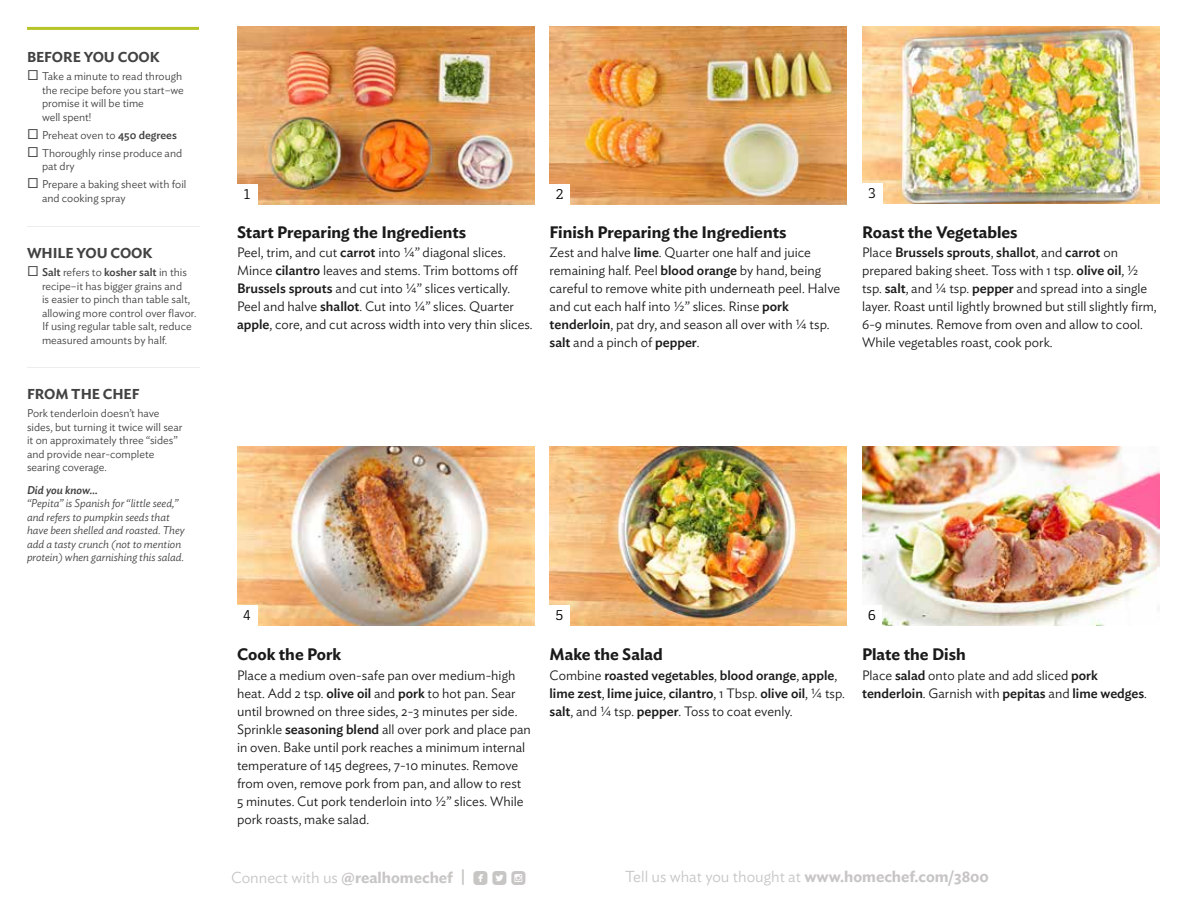
<style>
.page{position:relative;width:1188px;height:918px;background:#fff}
.page>*{position:absolute;margin:0;border:0;box-sizing:border-box;transform-origin:0 0}
.t1{font:17.1px "Mono Social Icons Font";color:#c7c6c5}
.t2{font:600 16.5px "Ideal Sans";color:#1a1a1a}
.t3{font:300 15.75px "Ideal Sans";color:#c7c6c5}
.t4{font:600 14.25px "Ideal Sans";letter-spacing:-.005em;color:#414241}
.t5{font:300 13.5px/18px "Ideal Sans";color:#1a1a1a}
.t6{font:500 13.5px/18px "Ideal Sans";color:#1a1a1a}
.t7{font:13.5px "Decour";color:#000}
.t8{font:300 11.25px/13.5px "Ideal Sans";color:#414241}
.t9{font:italic 300 11.25px/13.5px "Ideal Sans";color:#414241}
.t10{font:italic 500 11.25px "Ideal Sans";color:#414241}
.s1{font-weight:500}
.s2{font-weight:300}
.s3{font-family:"Ideal Sans";font-weight:300;font-size:15.75px}
.s4{font-family:"Ideal Sans";font-weight:600;font-size:15.75px}
.s5{font-weight:600}
</style>
<div class="page">
<img style="left:237px;top:27px;width:297px;height:177px">
<img style="left:237px;top:447px;width:297px;height:178px">
<img style="left:862px;top:26px;width:297px;height:177px">
<img style="left:862px;top:447px;width:297px;height:178px">
<img style="left:550px;top:27px;width:297px;height:177px">
<img style="left:550px;top:447px;width:297px;height:178px">
<div style="left:237px;top:184px;width:20px;height:20px;background:#fff"></div>
<div style="left:237px;top:605px;width:20px;height:20px;background:#fff"></div>
<div style="left:550px;top:605px;width:20px;height:20px;background:#fff"></div>
<div style="left:862px;top:605px;width:20px;height:20px;background:#fff"></div>
<div style="left:550px;top:184px;width:20px;height:20px;background:#fff"></div>
<div style="left:862px;top:183px;width:20px;height:20px;background:#fff"></div>
<hr style="left:27px;top:27px;width:172px;height:3px;background:#b5c428">
<hr style="left:27px;top:367px;width:172px;height:1px;background:#eceded">
<hr style="left:27px;top:226px;width:172px;height:1px;background:#eceded">
<p class="t4" style="left:27px;top:46px;width:134px">BEFORE YOU COOK</p>
<p class="t8" style="left:42px;top:69px;width:143px">Take a minute to read through the recipe before you start–we promise it will be time<br>well spent!</p>
<p class="t8" style="left:42px;top:125px;width:142px;line-height:18px">Preheat oven to <span class="s1">450 degrees<br></span>Thoroughly rinse produce and</p>
<p class="t8" style="left:42px;top:156px;width:146px;line-height:18px">pat dry<br>Prepare a baking sheet with foil</p>
<p class="t8" style="left:42px;top:190px;width:85px">and cooking spray</p>
<p class="t4" style="left:27px;top:242px;width:127px">WHILE YOU COOK</p>
<p class="t8" style="left:42px;top:264px;width:156px"><span class="s1">Salt</span> refers to <span class="s1">kosher salt</span> in this recipe–it has bigger grains and<br>is easier to pinch than table salt, allowing more control over flavor.<br>If using regular table salt, reduce measured amounts by half.</p>
<p class="t4" style="left:27px;top:383px;width:114px">FROM THE CHEF</p>
<p class="t8" style="left:27px;top:406px;width:157px">Pork tenderloin doesn’t have sides, but turning it twice will sear it on approximately three “sides” and provide near-complete searing coverage.</p>
<p class="t10" style="left:27px;top:481px;width:72px">Did you know...</p>
<p class="t9" style="left:27px;top:496px;width:159px">“Pepita” is Spanish for “little seed,” and refers to pumpkin seeds that have been shelled and roasted. They add a tasty crunch (not to mention protein) when garnishing this salad.</p>
<p class="t7" style="left:244px;top:186px;width:8px">1</p>
<p class="t2" style="left:237px;top:219px;width:231px">Start Preparing the Ingredients</p>
<p class="t5" style="left:237px;top:242px;width:297px">Peel, trim, and cut <span class="s1">carrot</span> into ¼” diagonal slices.<br>Mince <span class="s1">cilantro</span> leaves and stems. Trim bottoms off <span class="s1">Brussels sprouts</span> and cut into ¼” slices vertically.<br>Peel and halve <span class="s1">shallot</span>. Cut into ¼” slices. Quarter <span class="s1">apple</span>, core, and cut across width into very thin slices.</p>
<p class="t7" style="left:556px;top:186px;width:9px">2</p>
<p class="t7" style="left:868px;top:185px;width:9px">3</p>
<p class="t2" style="left:550px;top:219px;width:238px">Finish Preparing the Ingredients</p>
<p class="t5" style="left:550px;top:242px;width:292px">Zest and halve <span class="s1">lime</span>. Quarter one half and juice remaining half. Peel <span class="s1">blood orange</span> by hand, being careful to remove white pith underneath peel. Halve and cut each half into ½” slices. Rinse <span class="s1">pork tenderloin</span>, pat dry, and season all over with ¼ tsp. <span class="s1">salt</span> and a pinch of <span class="s1">pepper</span>.</p>
<p class="t2" style="left:862px;top:219px;width:157px">Roast the Vegetables</p>
<p class="t5" style="left:862px;top:242px;width:296px">Place <span class="s1">Brussels sprouts</span>, <span class="s1">shallot</span>, and <span class="s1">carrot</span> on prepared baking sheet. Toss with 1 tsp. <span class="s1">olive oil</span>, ½ tsp. <span class="s1">salt</span>, and ¼ tsp. <span class="s1">pepper</span> and spread into a single layer. Roast until lightly browned but still slightly firm, 6-9 minutes. Remove from oven and allow to cool.<br>While vegetables roast, cook pork.</p>
<p class="t7" style="left:243px;top:607px;width:9px">4</p>
<p class="t7" style="left:556px;top:607px;width:9px">5</p>
<p class="t7" style="left:868px;top:607px;width:10px">6</p>
<p class="t2" style="left:237px;top:642px;width:106px">Cook the Pork</p>
<p class="t5" style="left:237px;top:665px;width:295px">Place a medium oven-safe pan over medium-high heat. Add 2 tsp. <span class="s1">olive oil</span> and <span class="s1">pork</span> to hot pan. Sear until browned on three sides, 2-3 minutes per side.<br>Sprinkle <span class="s1">seasoning blend</span> all over pork and place pan in oven. Bake until pork reaches a minimum internal temperature of 145 degrees, 7-10 minutes. Remove from oven, remove pork from pan, and allow to rest 5 minutes. Cut pork tenderloin into ½” slices. While pork roasts, make salad.</p>
<p class="t2" style="left:550px;top:642px;width:115px">Make the Salad</p>
<p class="t6" style="left:550px;top:665px;width:297px"><span class="s2">Combine</span> roasted vegetables<span class="s2">,</span> blood orange<span class="s2">,</span> apple<span class="s2">, </span>lime zest<span class="s2">,</span> lime juice<span class="s2">,</span> cilantro<span class="s2">, 1 Tbsp.</span> olive oil<span class="s2">, ¼ tsp. </span>salt<span class="s2">, and ¼ tsp.</span> pepper<span class="s2">. Toss to coat evenly.</span></p>
<p class="t2" style="left:862px;top:642px;width:105px">Plate the Dish</p>
<p class="t5" style="left:862px;top:665px;width:287px">Place <span class="s1">salad</span> onto plate and add sliced <span class="s1">pork tenderloin</span>. Garnish with <span class="s1">pepitas</span> and <span class="s1">lime wedges</span>.</p>
<p class="t1" style="left:231px;top:869px;width:296px"><span class="s3">Connect with us</span> <span class="s4">@realhomechef |</span> ROUNDEDFACEBOOK ROUNDEDTWITTERBIRD ROUNDEDINSTAGRAM</p>
<p class="t3" style="left:625px;top:864px;width:365px">Tell us what you thought at <span class="s5">www.homechef.com/3800</span></p>
</div>
